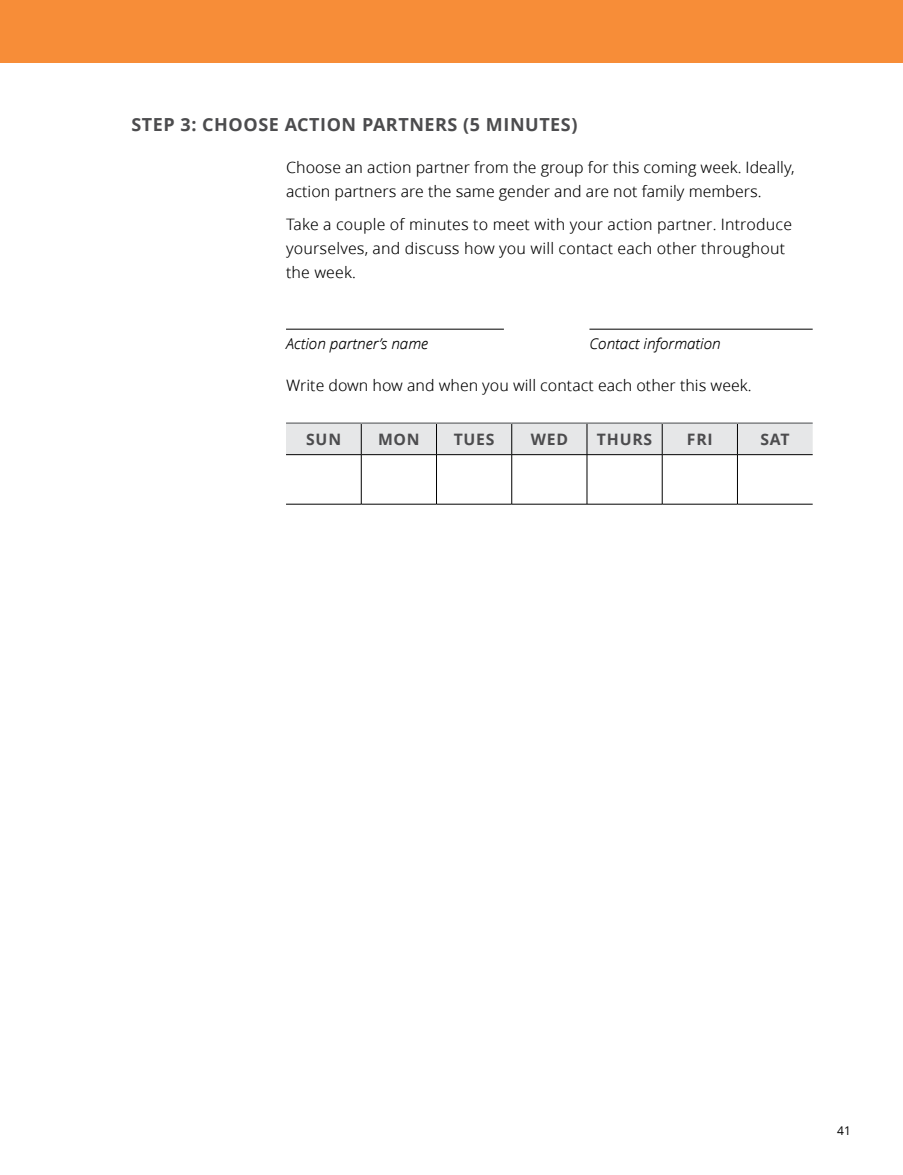
<style>
.page{position:relative;width:903px;height:1175px;background:#fff}
.page>*{position:absolute;margin:0;border:0;box-sizing:border-box;transform-origin:0 0}
.t1{font:700 18px "Zoramlds Lat";letter-spacing:.03em;color:#4c4c4e}
.p2{font:15.75px/24px "Zoramlds Lat";letter-spacing:.01em;color:#000}
.p2_first{font:15.75px/24px "Zoramlds Lat";color:#000}
.p2_last{font:15.75px "Zoramlds Lat";color:#000}
.p2_label_th_centered{font:700 15.75px "Zoramlds Lat";letter-spacing:.05em;color:#4c4c4e}
.p1_SPLIT_pg{font:italic 15px "Zoramlds Lat";color:#000}
.p1_SPLIT2_pg{font:italic 15px "Zoramlds Lat";color:#000}
.t2{font:12px "Zoramlds Lat";color:#000}
</style>
<div class="page">
<div style="left:0;top:0;width:903px;height:63px;background:#f78d38"></div>
<hr style="left:286px;top:329px;width:218px;height:1px;background:#000">
<hr style="left:589px;top:329px;width:223px;height:1px;background:#000">
<div style="left:286px;top:423px;width:526px;height:31px;background:#e6e7e8"></div>
<hr style="left:286px;top:422px;width:75px;height:2px;background:#808284">
<hr style="left:361px;top:422px;width:75px;height:2px;background:#808284">
<hr style="left:436px;top:422px;width:75px;height:2px;background:#808284">
<hr style="left:512px;top:422px;width:75px;height:2px;background:#808284">
<hr style="left:587px;top:422px;width:75px;height:2px;background:#808284">
<hr style="left:662px;top:422px;width:75px;height:2px;background:#808284">
<hr style="left:737px;top:422px;width:75px;height:2px;background:#808284">
<hr style="left:286px;top:454px;width:75px;height:1px;background:#000">
<hr style="left:361px;top:454px;width:75px;height:1px;background:#000">
<hr style="left:361px;top:455px;width:1px;height:49px;background:#000">
<hr style="left:436px;top:454px;width:75px;height:1px;background:#000">
<hr style="left:436px;top:455px;width:1px;height:49px;background:#000">
<hr style="left:512px;top:454px;width:75px;height:1px;background:#000">
<hr style="left:511px;top:455px;width:1px;height:49px;background:#000">
<hr style="left:587px;top:454px;width:75px;height:1px;background:#000">
<hr style="left:586px;top:455px;width:1px;height:49px;background:#000">
<hr style="left:662px;top:454px;width:75px;height:1px;background:#000">
<hr style="left:662px;top:455px;width:1px;height:49px;background:#000">
<hr style="left:737px;top:454px;width:75px;height:1px;background:#000">
<hr style="left:737px;top:455px;width:1px;height:49px;background:#000">
<hr style="left:286px;top:504px;width:75px;height:1px;background:#000">
<hr style="left:361px;top:504px;width:75px;height:1px;background:#000">
<hr style="left:436px;top:504px;width:75px;height:1px;background:#000">
<hr style="left:512px;top:504px;width:75px;height:1px;background:#000">
<hr style="left:587px;top:504px;width:75px;height:1px;background:#000">
<hr style="left:662px;top:504px;width:75px;height:1px;background:#000">
<hr style="left:737px;top:504px;width:75px;height:1px;background:#000">
<hr style="left:361px;top:424px;width:1px;height:30px;background:#000">
<hr style="left:436px;top:424px;width:1px;height:30px;background:#000">
<hr style="left:511px;top:424px;width:1px;height:30px;background:#000">
<hr style="left:586px;top:424px;width:1px;height:30px;background:#000">
<hr style="left:662px;top:424px;width:1px;height:30px;background:#000">
<hr style="left:737px;top:424px;width:1px;height:30px;background:#000">
<p class="t1" style="left:131px;top:111px;width:447px">STEP 3: CHOOSE ACTION PARTNERS (5 MINUTES)</p>
<p class="p2_first" style="left:286px;top:156px;width:510px">Choose an action partner from the group for this coming week. Ideally, action partners are the same gender and are not family members.</p>
<p class="p2" style="left:286px;top:213px;width:507px">Take a couple of minutes to meet with your action partner. Introduce yourselves, and discuss how you will contact each other throughout the week.</p>
<p class="p1_SPLIT_pg" style="left:286px;top:332px;width:144px">Action partner’s name</p>
<p class="p1_SPLIT2_pg" style="left:589px;top:332px;width:133px">Contact information</p>
<p class="p2_last" style="left:286px;top:374px;width:467px">Write down how and when you will contact each other this week.</p>
<p class="p2_label_th_centered" style="left:306px;top:427px;width:36px">SUN</p>
<p class="p2_label_th_centered" style="left:378px;top:427px;width:43px">MON</p>
<p class="p2_label_th_centered" style="left:453px;top:427px;width:42px">TUES</p>
<p class="p2_label_th_centered" style="left:530px;top:427px;width:39px">WED</p>
<p class="p2_label_th_centered" style="left:597px;top:427px;width:57px">THURS</p>
<p class="p2_label_th_centered" style="left:687px;top:427px;width:27px">FRI</p>
<p class="p2_label_th_centered" style="left:760px;top:427px;width:31px">SAT</p>
<p class="t2" style="left:837px;top:1121px;width:15px">41</p>
</div>
